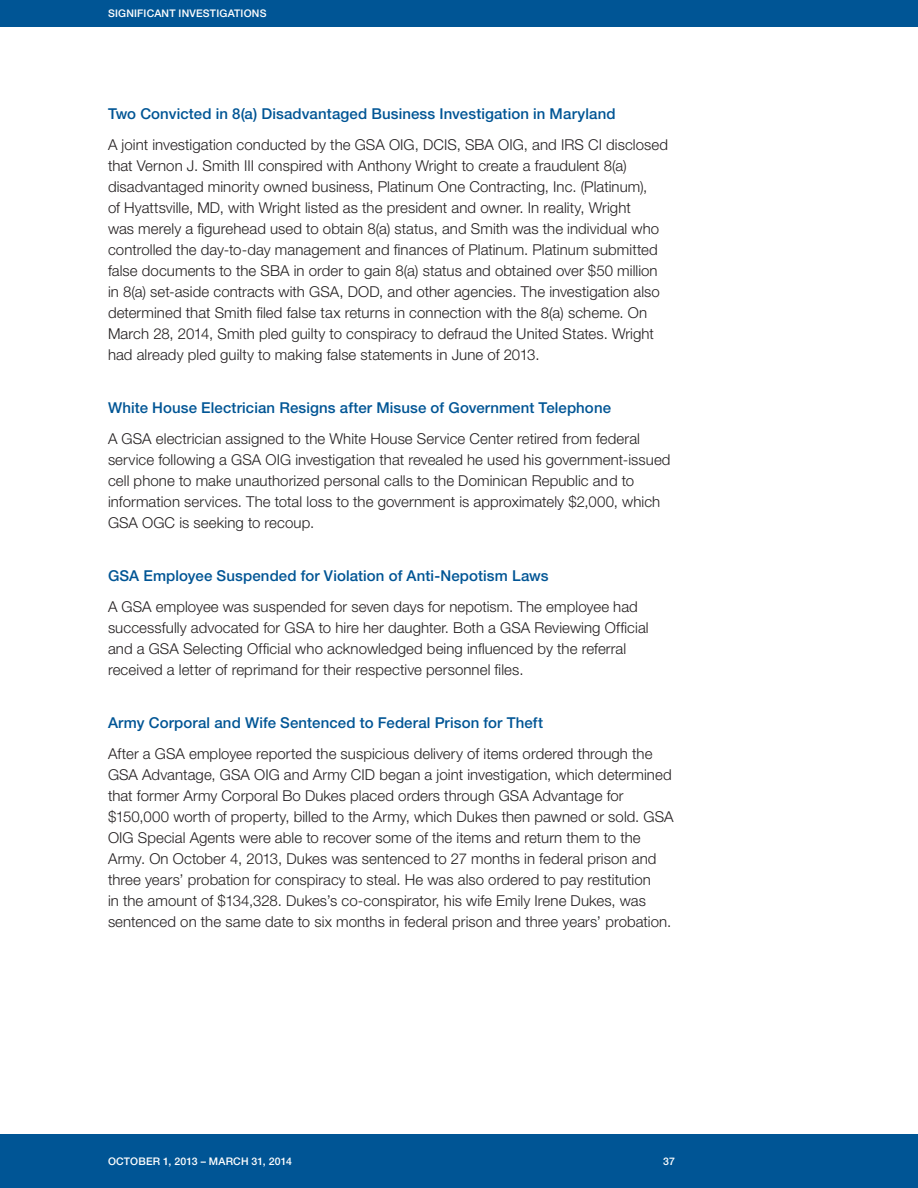
<style>
.page{position:relative;width:918px;height:1188px;background:#fff}
.page>*{position:absolute;margin:0;border:0;box-sizing:border-box;transform-origin:0 0}
._3_text{font:300 15px/21px "Helvetica Neue LT Std";letter-spacing:.005em;color:#231f20}
.Report_headline{font:500 15px "Helvetica Neue LT Std";letter-spacing:.005em;color:#005595}
.t1{font:500 10.5px "Helvetica Neue LT Std";letter-spacing:.02em;color:#fff}
</style>
<div class="page">
<div style="left:0;top:0;width:918px;height:27px;background:#005595"></div>
<div style="left:0;top:1134px;width:918px;height:54px;background:#005595"></div>
<p class="t1" style="left:108px;top:7px;width:160px">SIGNIFICANT INVESTIGATIONS</p>
<p class="Report_headline" style="left:108px;top:104px;width:509px">Two Convicted in 8(a) Disadvantaged Business Investigation in Maryland</p>
<p class="_3_text" style="left:108px;top:134px;width:562px">A joint investigation conducted by the GSA OIG, DCIS, SBA OIG, and IRS CI disclosed that Vernon J. Smith III conspired with Anthony Wright to create a fraudulent 8(a) disadvantaged minority owned business, Platinum One Contracting, Inc. (Platinum),<br>of Hyattsville, MD, with Wright listed as the president and owner. In reality, Wright<br>was merely a figurehead used to obtain 8(a) status, and Smith was the individual who controlled the day-to-day management and finances of Platinum. Platinum submitted false documents to the SBA in order to gain 8(a) status and obtained over $50 million in 8(a) set-aside contracts with GSA, DOD, and other agencies. The investigation also determined that Smith filed false tax returns in connection with the 8(a) scheme. On March 28, 2014, Smith pled guilty to conspiracy to defraud the United States. Wright had already pled guilty to making false statements in June of 2013.</p>
<p class="Report_headline" style="left:108px;top:398px;width:505px">White House Electrician Resigns after Misuse of Government Telephone</p>
<p class="_3_text" style="left:108px;top:428px;width:564px">A GSA electrician assigned to the White House Service Center retired from federal service following a GSA OIG investigation that revealed he used his government-issued cell phone to make unauthorized personal calls to the Dominican Republic and to information services. The total loss to the government is approximately $2,000, which GSA OGC is seeking to recoup.</p>
<p class="Report_headline" style="left:108px;top:566px;width:442px">GSA Employee Suspended for Violation of Anti-Nepotism Laws</p>
<p class="_3_text" style="left:108px;top:596px;width:542px">A GSA employee was suspended for seven days for nepotism. The employee had successfully advocated for GSA to hire her daughter. Both a GSA Reviewing Official and a GSA Selecting Official who acknowledged being influenced by the referral received a letter of reprimand for their respective personnel files.</p>
<p class="Report_headline" style="left:108px;top:713px;width:437px">Army Corporal and Wife Sentenced to Federal Prison for Theft</p>
<p class="_3_text" style="left:108px;top:743px;width:567px">After a GSA employee reported the suspicious delivery of items ordered through the GSA Advantage, GSA OIG and Army CID began a joint investigation, which determined that former Army Corporal Bo Dukes placed orders through GSA Advantage for $150,000 worth of property, billed to the Army, which Dukes then pawned or sold. GSA OIG Special Agents were able to recover some of the items and return them to the Army. On October 4, 2013, Dukes was sentenced to 27 months in federal prison and three years’ probation for conspiracy to steal. He was also ordered to pay restitution<br>in the amount of $134,328. Dukes’s co-conspirator, his wife Emily Irene Dukes, was sentenced on the same date to six months in federal prison and three years’ probation.</p>
<p class="t1" style="left:108px;top:1155px;width:185px">OCTOBER 1, 2013 – MARCH 31, 2014</p>
<p class="t1" style="left:663px;top:1155px;width:13px">37</p>
</div>
